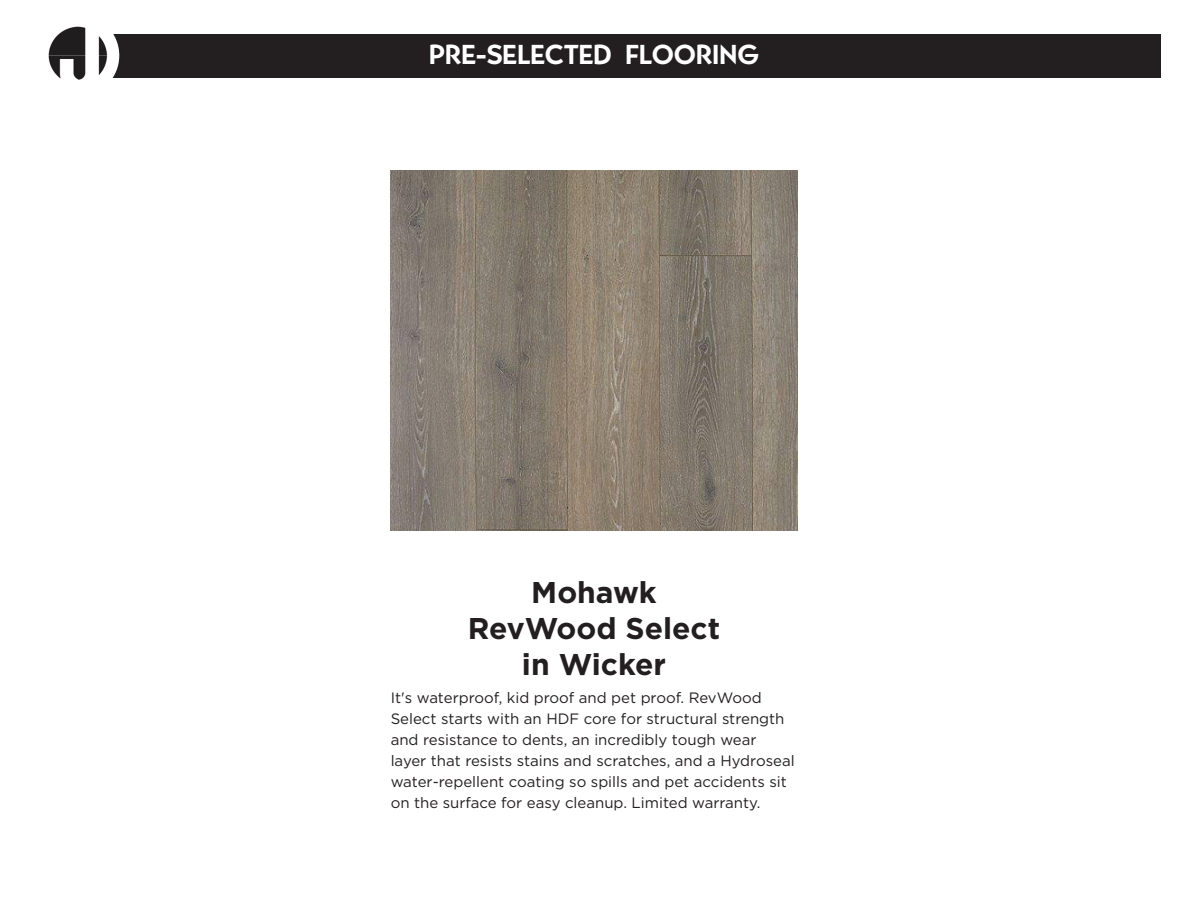
<style>
.page{position:relative;width:1188px;height:918px;background:#fff}
.page>*{position:absolute;margin:0;border:0;box-sizing:border-box;transform-origin:0 0}
.t1{font:700 30px/36px "Gotham";color:#231f20;text-align:center}
.t2{font:27px "Bernhardt CG Medium";letter-spacing:.015em;color:#fff}
.t3{font:15px/21px "Gotham";color:#231f20}
</style>
<div class="page">
<div style="left:108px;top:34px;width:1053px;height:43px;background:#231f20"></div>
<div style="left:37px;top:14px;width:82px;height:83px;background:#fff;border-radius:50%"></div>
<img style="left:48px;top:26px;width:60px;height:54px">
<img style="left:391px;top:171px;width:406px;height:360px">
<h2 class="t2" style="left:429px;top:38px;width:331px">PRE-SELECTED FLOORING</h2>
<h1 class="t1" style="left:468px;top:574px;width:254px">Mohawk<br>RevWood Select in Wicker</h1>
<p class="t3" style="left:391px;top:687px;width:406px">It's waterproof, kid proof and pet proof. RevWood Select starts with an HDF core for structural strength and resistance to dents, an incredibly tough wear layer that resists stains and scratches, and a Hydroseal water-repellent coating so spills and pet accidents sit on the surface for easy cleanup. Limited warranty.</p>
</div>
